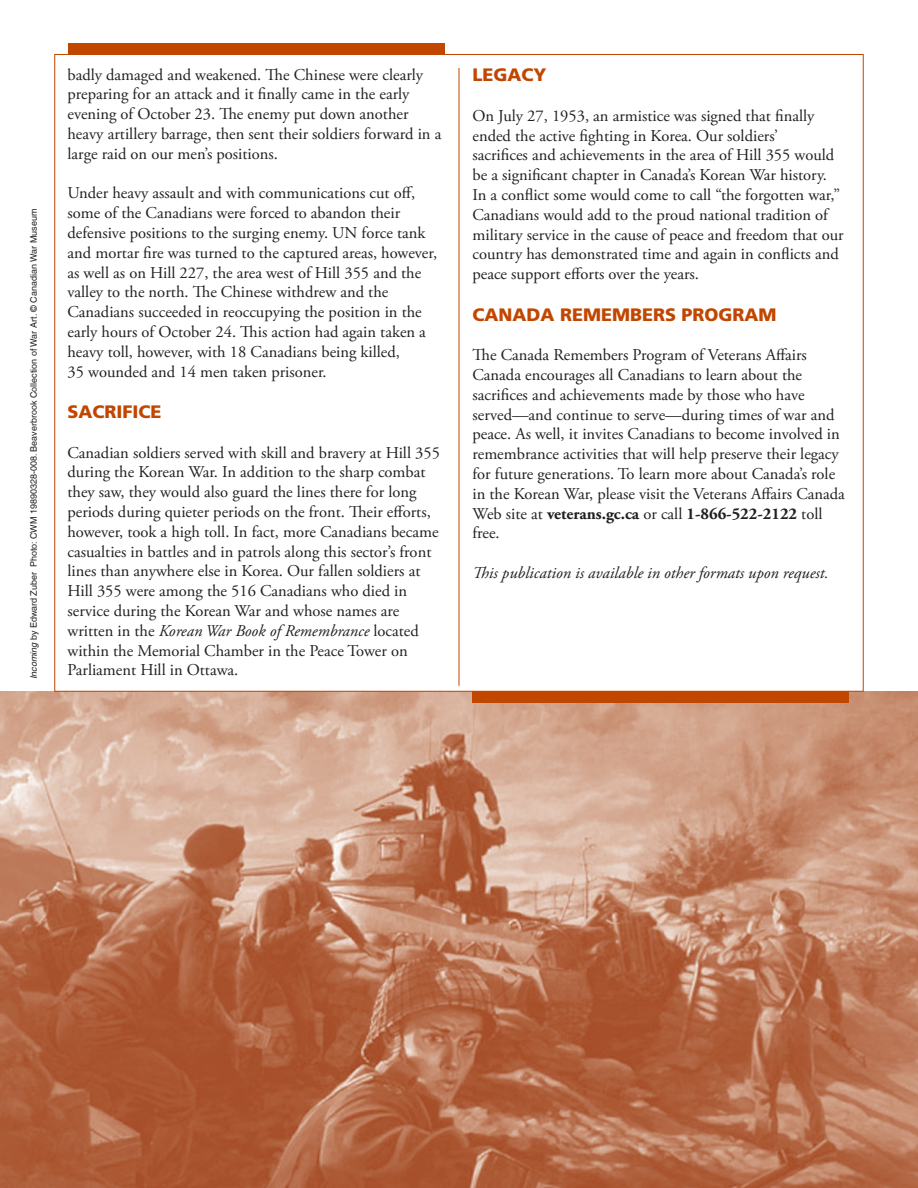
<style>
.page{position:relative;width:918px;height:1188px;background:#fff}
.page>*{position:absolute;margin:0;border:0;box-sizing:border-box;transform-origin:0 0}
.t1{font:900 18px "Frutiger LT Std";color:#c14600}
.t2{font:16.5px/19.8px "Adobe Garamond Pro";color:#231f20}
.t3{font:italic 16.5px "Adobe Garamond Pro";color:#231f20}
.t4{font:9px "Helvetica LT";color:#231f20}
.s1{font-style:italic}
.s2{font-weight:700}
</style>
<div class="page">
<img style="left:0;top:692px;width:918px;height:496px">
<div style="left:68px;top:43px;width:377px;height:12px;background:#c14600"></div>
<div style="left:472px;top:691px;width:377px;height:12px;background:#c14600"></div>
<hr style="left:459px;top:68px;width:1px;height:618px;background:#c14600">
<p class="t4" style="left:28px;top:679px;width:472px;rotate:-90deg"><span class="s1">Incoming</span> by Edward Zuber Photo: CWM 19890328-008. Beaverbrook Collection of War Art. © Canadian War Museum</p>
<p class="t2" style="left:68px;top:65px;width:375px">badly damaged and weakened. The Chinese were clearly preparing for an attack and it finally came in the early evening of October 23. The enemy put down another heavy artillery barrage, then sent their soldiers forward in a large raid on our men’s positions.</p>
<p class="t2" style="left:68px;top:184px;width:371px">Under heavy assault and with communications cut off, some of the Canadians were forced to abandon their defensive positions to the surging enemy. UN force tank and mortar fire was turned to the captured areas, however, as well as on Hill 227, the area west of Hill 355 and the valley to the north. The Chinese withdrew and the Canadians succeeded in reoccupying the position in the early hours of October 24. This action had again taken a heavy toll, however, with 18 Canadians being killed,<br>35 wounded and 14 men taken prisoner.</p>
<p class="t1" style="left:68px;top:401px;width:96px">SACRIFICE</p>
<p class="t2" style="left:68px;top:443px;width:374px">Canadian soldiers served with skill and bravery at Hill 355 during the Korean War. In addition to the sharp combat they saw, they would also guard the lines there for long periods during quieter periods on the front. Their efforts, however, took a high toll. In fact, more Canadians became casualties in battles and in patrols along this sector’s front lines than anywhere else in Korea. Our fallen soldiers at Hill 355 were among the 516 Canadians who died in service during the Korean War and whose names are written in the <span class="s1">Korean War Book of Remembrance</span> located within the Memorial Chamber in the Peace Tower on Parliament Hill in Ottawa.</p>
<p class="t1" style="left:472px;top:64px;width:76px">LEGACY</p>
<p class="t2" style="left:472px;top:106px;width:373px">On July 27, 1953, an armistice was signed that finally ended the active fighting in Korea. Our soldiers’<br>sacrifices and achievements in the area of Hill 355 would be a significant chapter in Canada’s Korean War history.<br>In a conflict some would come to call “the forgotten war,” Canadians would add to the proud national tradition of military service in the cause of peace and freedom that our country has demonstrated time and again in conflicts and peace support efforts over the years.</p>
<p class="t1" style="left:472px;top:303px;width:306px">CANADA REMEMBERS PROGRAM</p>
<p class="t2" style="left:472px;top:346px;width:374px">The Canada Remembers Program of Veterans Affairs Canada encourages all Canadians to learn about the sacrifices and achievements made by those who have served—and continue to serve—during times of war and peace. As well, it invites Canadians to become involved in remembrance activities that will help preserve their legacy for future generations. To learn more about Canada’s role in the Korean War, please visit the Veterans Affairs Canada Web site at <span class="s2">veterans.gc.ca</span> or call <span class="s2">1-866-522-2122</span> toll free.</p>
<p class="t3" style="left:472px;top:563px;width:358px">This publication is available in other formats upon request.</p>
</div>
